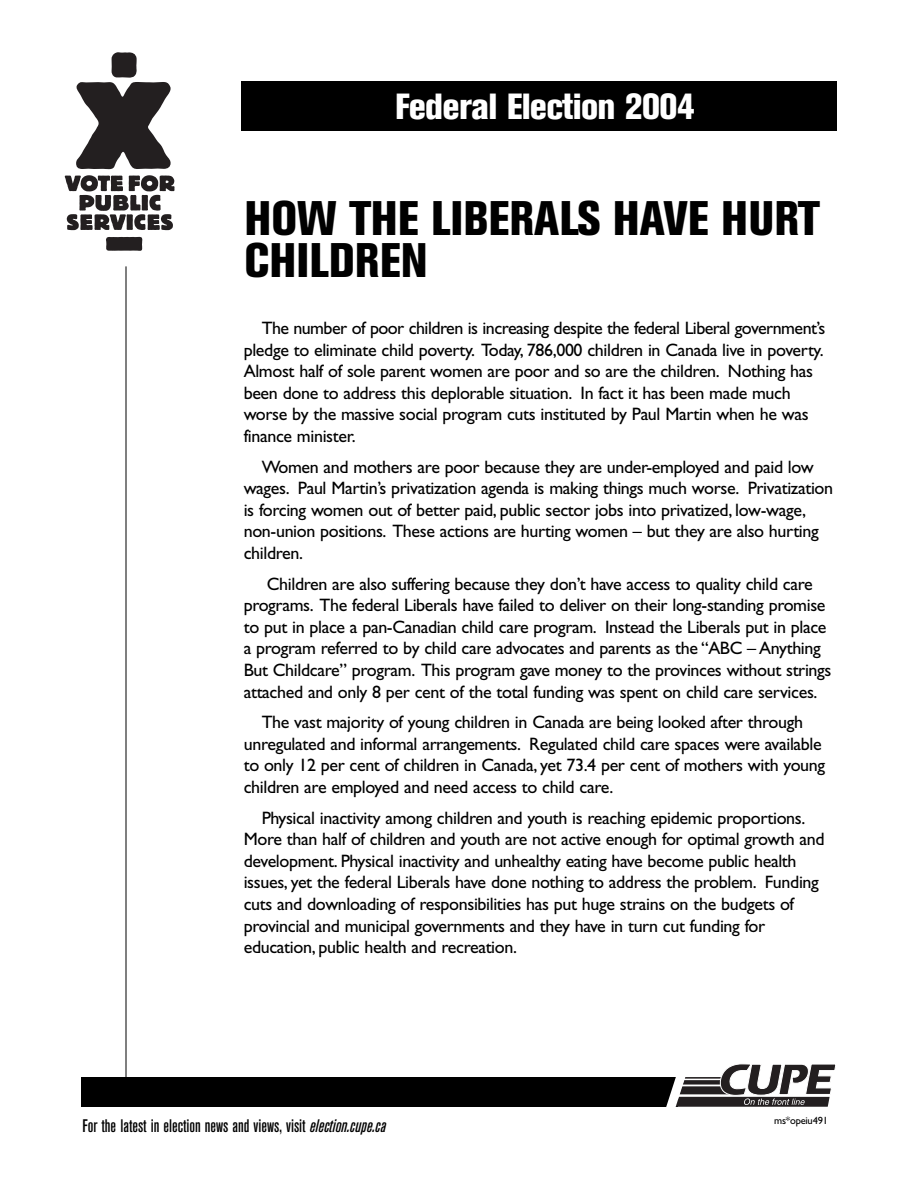
<style>
.page{position:relative;width:918px;height:1188px;background:#fff}
.page>*{position:absolute;margin:0;border:0;box-sizing:border-box;transform-origin:0 0}
.t1{font:800 condensed 48px/42px "Akzidenz Grotesk BE";color:#000}
.t2{font:800 condensed 36px "Akzidenz Grotesk BE";letter-spacing:-.02em;color:#fff}
.t3{font:18px/21.6px "Gill Sans";letter-spacing:-.02em;color:#000}
.t4{font:500 condensed 18px "Akzidenz Grotesk BE";color:#000}
.t5{font:10.5px "Gill Sans";letter-spacing:-.02em;color:#000}
.s1{font-style:italic}
</style>
<div class="page">
<svg style="left:65px;top:175px;width:110px;height:55px"></svg>
<svg style="left:76px;top:52px;width:95px;height:117px"></svg>
<svg style="left:106px;top:237px;width:36px;height:14px"></svg>
<div style="left:242px;top:81px;width:595px;height:49px;background:#000"></div>
<div style="left:81px;top:1077px;width:596px;height:30px;background:#000"></div>
<svg style="left:666px;top:1064px;width:170px;height:43px"></svg>
<hr style="left:126px;top:266px;width:1px;height:817px;background:#000">
<h2 class="t2" style="left:395px;top:93px;width:301px">Federal Election 2004</h2>
<h1 class="t1" style="left:244px;top:201px;width:577px">HOW THE LIBERALS HAVE HURT<br>CHILDREN</h1>
<p class="t3" style="left:244px;top:319px;width:583px;text-indent:18px">The number of poor children is increasing despite the federal Liberal government’s pledge to eliminate child poverty. Today, 786,000 children in Canada live in poverty.<br>Almost half of sole parent women are poor and so are the children. Nothing has been done to address this deplorable situation. In fact it has been made much worse by the massive social program cuts instituted by Paul Martin when he was finance minister.</p>
<p class="t3" style="left:244px;top:458px;width:591px;text-indent:18px">Women and mothers are poor because they are under-employed and paid low wages. Paul Martin’s privatization agenda is making things much worse. Privatization is forcing women out of better paid, public sector jobs into privatized, low-wage, non-union positions. These actions are hurting women – but they are also hurting children.</p>
<p class="t3" style="left:244px;top:575px;width:589px;text-indent:23px">Children are also suffering because they don’t have access to quality child care programs. The federal Liberals have failed to deliver on their long-standing promise to put in place a pan-Canadian child care program. Instead the Liberals put in place a program referred to by child care advocates and parents as the “ABC – Anything But Childcare” program. This program gave money to the provinces without strings attached and only 8 per cent of the total funding was spent on child care services.</p>
<p class="t3" style="left:244px;top:713px;width:583px;text-indent:18px">The vast majority of young children in Canada are being looked after through unregulated and informal arrangements. Regulated child care spaces were available to only 12 per cent of children in Canada, yet 73.4 per cent of mothers with young children are employed and need access to child care.</p>
<p class="t3" style="left:244px;top:809px;width:582px;text-indent:18px">Physical inactivity among children and youth is reaching epidemic proportions.<br>More than half of children and youth are not active enough for optimal growth and development. Physical inactivity and unhealthy eating have become public health issues, yet the federal Liberals have done nothing to address the problem. Funding cuts and downloading of responsibilities has put huge strains on the budgets of provincial and municipal governments and they have in turn cut funding for education, public health and recreation.</p>
<p class="t4" style="left:82px;top:1119px;width:305px">For the latest in election news and views, visit <span class="s1">election.cupe.ca</span></p>
<p class="t5" style="left:774px;top:1117px;width:55px">ms*opeiu491</p>
</div>
